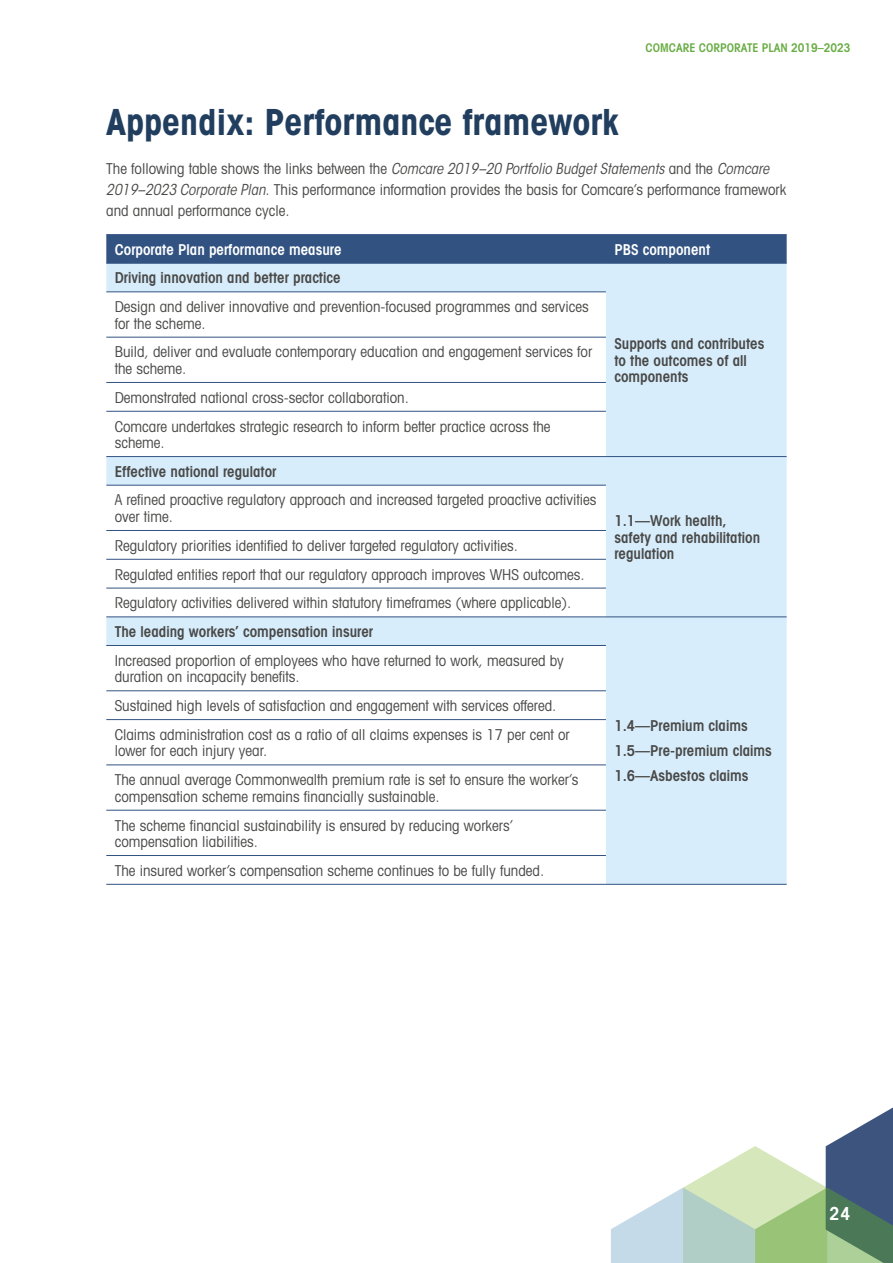
<style>
.page{position:relative;width:893px;height:1263px;background:#fff}
.page>*{position:absolute;margin:0;border:0;box-sizing:border-box;transform-origin:0 0}
.Main_head{font:700 condensed 36px "Avant Garde";color:#213e5f}
.t1{font:600 condensed 18px "Avant Garde";color:#fff}
.TText{font:condensed 15px/16.5px "Avant Garde";color:#494948}
.TText-2{font:600 condensed 15px/16.5px "Avant Garde";color:#494948}
.Text{font:condensed 15px/21px "Avant Garde";color:#494948}
.TText-3{font:600 condensed 15px "Avant Garde";color:#fff}
.t2{font:600 condensed 12px "Avant Garde";color:#68ac43}
.s1{font-family:"ITC Avant Garde Std";font-style:italic}
</style>
<div class="page">
<svg style="left:611px;top:1107px;width:282px;height:156px"></svg>
<div style="left:106px;top:235px;width:681px;height:28px;background:#325381"></div>
<svg style="left:106px;top:264px;width:681px;height:620px"></svg>
<hr style="left:106px;top:234px;width:500px;height:1px;background:#325381">
<hr style="left:606px;top:234px;width:181px;height:1px;background:#325381">
<hr style="left:106px;top:263px;width:500px;height:1px;background:#325381">
<hr style="left:606px;top:263px;width:181px;height:1px;background:#325381">
<hr style="left:106px;top:291px;width:500px;height:1px;background:#325381">
<hr style="left:106px;top:337px;width:500px;height:1px;background:#325381">
<hr style="left:106px;top:382px;width:500px;height:1px;background:#325381">
<hr style="left:106px;top:411px;width:500px;height:1px;background:#325381">
<hr style="left:106px;top:456px;width:500px;height:1px;background:#325381">
<hr style="left:606px;top:456px;width:181px;height:1px;background:#325381">
<hr style="left:106px;top:485px;width:500px;height:1px;background:#325381">
<hr style="left:106px;top:530px;width:500px;height:1px;background:#325381">
<hr style="left:106px;top:559px;width:500px;height:1px;background:#325381">
<hr style="left:106px;top:588px;width:500px;height:1px;background:#325381">
<hr style="left:106px;top:616px;width:500px;height:1px;background:#325381">
<hr style="left:606px;top:616px;width:181px;height:1px;background:#325381">
<hr style="left:106px;top:645px;width:500px;height:1px;background:#325381">
<hr style="left:106px;top:690px;width:500px;height:1px;background:#325381">
<hr style="left:106px;top:719px;width:500px;height:1px;background:#325381">
<hr style="left:106px;top:764px;width:500px;height:1px;background:#325381">
<hr style="left:106px;top:810px;width:500px;height:1px;background:#325381">
<hr style="left:106px;top:855px;width:500px;height:1px;background:#325381">
<hr style="left:106px;top:884px;width:500px;height:1px;background:#325381">
<hr style="left:606px;top:884px;width:181px;height:1px;background:#325381">
<p class="t2" style="left:645px;top:40px;width:206px">COMCARE CORPORATE PLAN 2019–2023</p>
<h1 class="Main_head" style="left:106px;top:99px;width:514px">Appendix: Performance framework</h1>
<p class="Text" style="left:106px;top:157px;width:682px">The following table shows the links between the <span class="s1">Comcare 2019–20 Portfolio Budget Statements</span> and the <span class="s1">Comcare<br>2019–2023 Corporate Plan</span>. This performance information provides the basis for Comcare’s performance framework and annual performance cycle.</p>
<p class="TText-3" style="left:115px;top:240px;width:228px">Corporate Plan performance measure</p>
<p class="TText-3" style="left:614px;top:240px;width:97px">PBS component</p>
<p class="TText-2" style="left:115px;top:269px;width:227px">Driving innovation and better practice</p>
<p class="TText" style="left:115px;top:298px;width:476px">Design and deliver innovative and prevention-focused programmes and services for the scheme.</p>
<p class="TText" style="left:115px;top:343px;width:479px">Build, deliver and evaluate contemporary education and engagement services for the scheme.</p>
<p class="TText" style="left:115px;top:389px;width:296px">Demonstrated national cross-sector collaboration.</p>
<p class="TText" style="left:115px;top:418px;width:437px">Comcare undertakes strategic research to inform better practice across the scheme.</p>
<p class="TText-2" style="left:115px;top:463px;width:163px">Effective national regulator</p>
<p class="TText" style="left:115px;top:491px;width:483px">A refined proactive regulatory approach and increased targeted proactive activities over time.</p>
<p class="TText" style="left:115px;top:537px;width:405px">Regulatory priorities identified to deliver targeted regulatory activities.</p>
<p class="TText" style="left:115px;top:566px;width:471px">Regulated entities report that our regulatory approach improves WHS outcomes.</p>
<p class="TText" style="left:115px;top:594px;width:458px">Regulatory activities delivered within statutory timeframes (where applicable).</p>
<p class="TText-2" style="left:115px;top:623px;width:260px">The leading workers’ compensation insurer</p>
<p class="TText" style="left:115px;top:652px;width:451px">Increased proportion of employees who have returned to work, measured by duration on incapacity benefits.</p>
<p class="TText" style="left:115px;top:697px;width:443px">Sustained high levels of satisfaction and engagement with services offered.</p>
<p class="TText" style="left:115px;top:726px;width:456px">Claims administration cost as a ratio of all claims expenses is 17 per cent or lower for each injury year.</p>
<p class="TText" style="left:115px;top:771px;width:465px">The annual average Commonwealth premium rate is set to ensure the worker’s compensation scheme remains financially sustainable.</p>
<p class="TText" style="left:115px;top:816px;width:400px">The scheme financial sustainability is ensured by reducing workers’ compensation liabilities.</p>
<p class="TText" style="left:115px;top:862px;width:431px">The insured worker’s compensation scheme continues to be fully funded.</p>
<p class="TText-2" style="left:614px;top:335px;width:151px">Supports and contributes to the outcomes of all components</p>
<p class="TText-2" style="left:614px;top:512px;width:147px">1.1—Work health, safety and rehabilitation regulation</p>
<p class="TText-2" style="left:614px;top:717px;width:135px">1.4—Premium claims</p>
<p class="TText-2" style="left:614px;top:742px;width:159px">1.5—Pre-premium claims</p>
<p class="TText-2" style="left:614px;top:767px;width:136px">1.6—Asbestos claims</p>
<p class="t1" style="left:829px;top:1203px;width:23px">24</p>
</div>
